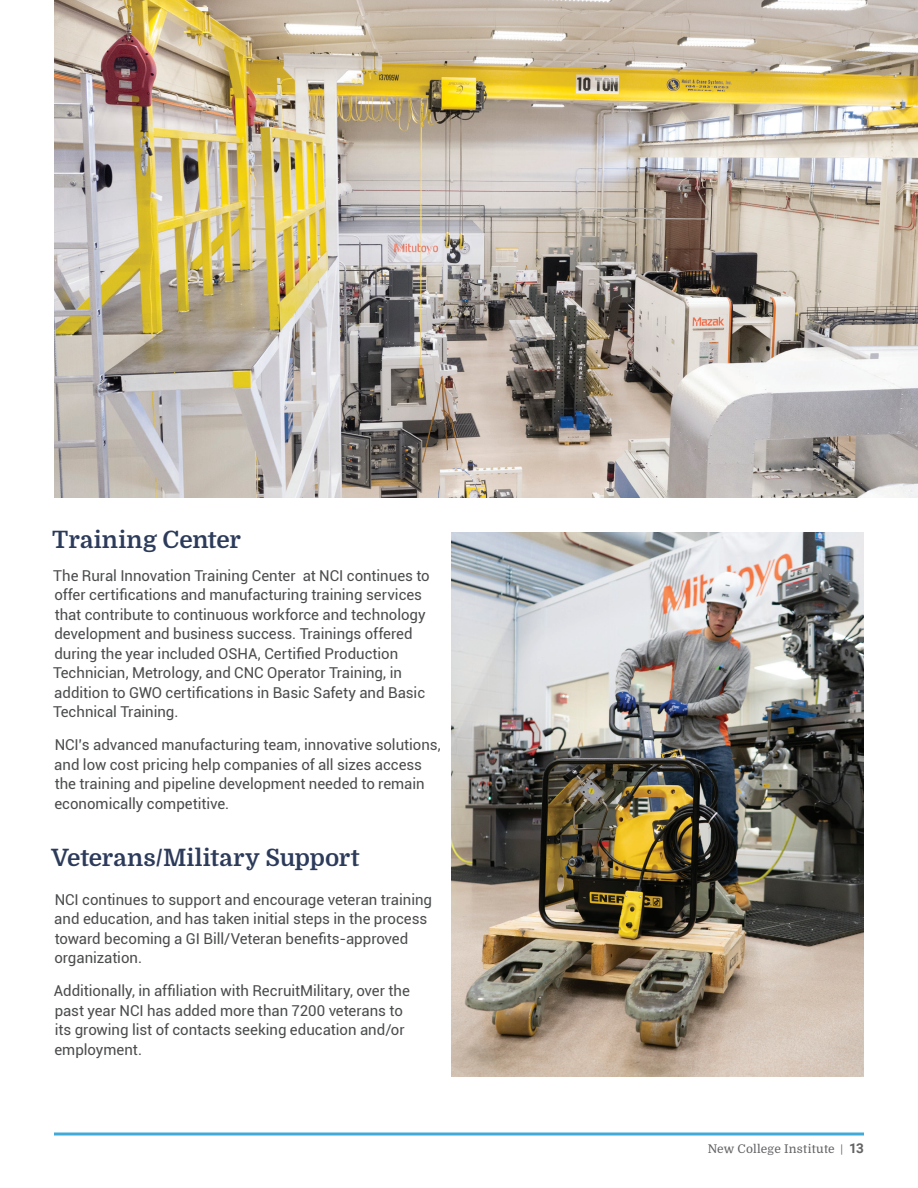
<style>
.page{position:relative;width:918px;height:1188px;background:#fff}
.page>*{position:absolute;margin:0;border:0;box-sizing:border-box;transform-origin:0 0}
.t1{font:700 24px "Domine";letter-spacing:.005em;color:#2d3b5b}
.t2{font:15px/19.5px "Roboto";letter-spacing:-.005em;color:#4b4c4d}
.t3{font:12px "Domine";letter-spacing:.01em;color:#636366}
.s1{font-family:"Roboto";font-weight:300}
.s2{font-family:"Roboto";font-weight:700;font-size:13.5px}
</style>
<div class="page">
<svg style="left:54px;top:1132px;width:810px;height:4px;background:#6fbfe2"></svg>
<img style="left:54px;top:0;width:864px;height:498px">
<img style="left:451px;top:533px;width:413px;height:543px">
<h1 class="t1" style="left:52px;top:526px;width:190px">Training Center</h1>
<p class="t2" style="left:53px;top:565px;width:378px">The Rural Innovation Training Center at NCI continues to offer certifications and manufacturing training services that contribute to continuous workforce and technology development and business success. Trainings offered during the year included OSHA, Certified Production Technician, Metrology, and CNC Operator Training, in addition to GWO certifications in Basic Safety and Basic Technical Training.</p>
<p class="t2" style="left:54px;top:735px;width:388px">NCI’s advanced manufacturing team, innovative solutions, and low cost pricing help companies of all sizes access the training and pipeline development needed to remain economically competitive.</p>
<h1 class="t1" style="left:51px;top:844px;width:310px">Veterans/Military Support</h1>
<p class="t2" style="left:54px;top:889px;width:379px">NCI continues to support and encourage veteran training and education, and has taken initial steps in the process toward becoming a GI Bill/Veteran benefits-approved organization.</p>
<p class="t2" style="left:54px;top:981px;width:358px">Additionally, in affiliation with RecruitMilitary, over the past year NCI has added more than 7200 veterans to its growing list of contacts seeking education and/or employment.</p>
<p class="t3" style="left:708px;top:1143px;width:158px">New College Institute <span class="s1">|</span> <span class="s2">13</span></p>
</div>
